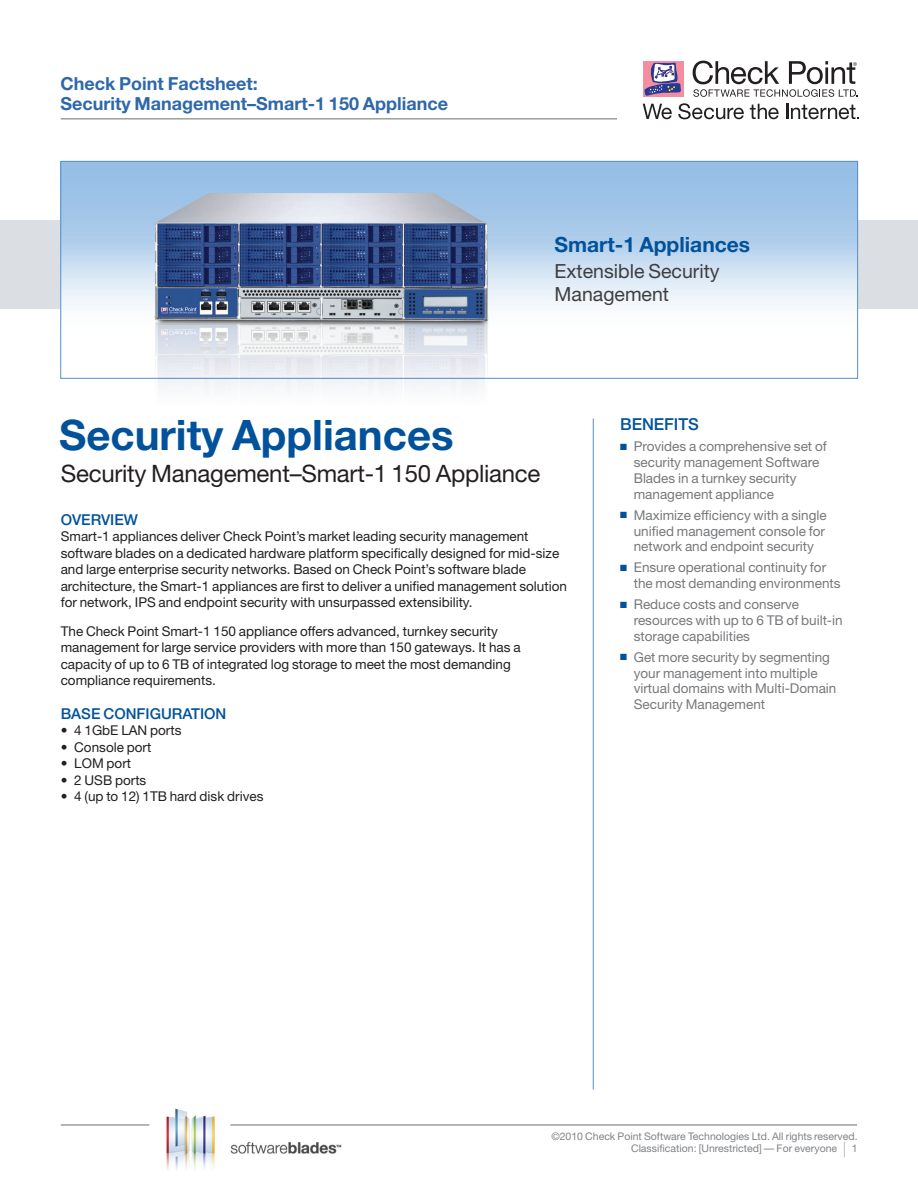
<style>
.page{position:relative;width:918px;height:1188px;background:#fff}
.page>*{position:absolute;margin:0;border:0;box-sizing:border-box;transform-origin:0 0}
.Main_Title{font:700 42px "Helvetica Neue";color:#01529a}
.Subtitle{font:24px "Helvetica Neue";letter-spacing:-.01em;color:#231f20}
.Body_bulleted{font:700 21px "Helvetica Neue";color:#01529a}
.Body_bulleted-2{font:19.5px/22.5px "Helvetica Neue";color:#3e3e3f}
.t1{font:700 18px/19.5px "Helvetica Neue";color:#2e68aa}
.Subheads_level_2{font:500 16.5px "Helvetica Neue";letter-spacing:-.005em;color:#01529a}
.Subhead_1{font:500 15px "Helvetica Neue";color:#01529a}
.Body_Copy{font:13.5px/16.5px "Helvetica Neue";color:#231f20}
.side_bar_bullets{font:13.5px/15.8px "Helvetica Neue";color:#76787b}
.Body_bulleted-3{font:13.5px "Helvetica Neue";color:#231f20}
.t2{font:10.5px/12px "Helvetica Neue";color:#808285;text-align:right}
.s1{color:#01529a}
.s2{font-size:21px}
</style>
<div class="page">
<hr style="left:61px;top:118px;width:556px;height:1px;background:#6c6d70">
<hr style="left:593px;top:418px;width:1px;height:672px;background:#5090cc">
<div style="left:0;top:220px;width:918px;height:89px;background:#dbdee2"></div>
<div style="left:643px;top:61px;width:41px;height:35px;background:#f48da0"></div>
<svg style="left:644px;top:63px;width:37px;height:33px"></svg>
<svg style="left:643px;top:104px;width:29px;height:15px"></svg>
<svg style="left:678px;top:103px;width:66px;height:16px"></svg>
<svg style="left:750px;top:104px;width:29px;height:15px"></svg>
<svg style="left:786px;top:104px;width:72px;height:15px"></svg>
<svg style="left:693px;top:61px;width:165px;height:36px"></svg>
<img style="left:166px;top:1108px;width:180px;height:62px">
<hr style="left:61px;top:1125px;width:88px;height:1px;background:#6c6d70">
<hr style="left:230px;top:1125px;width:627px;height:1px;background:#6c6d70">
<div style="left:61px;top:161px;width:797px;height:217px;background:linear-gradient(to bottom,#88b6e2,#fff)"></div>
<img style="left:154px;top:193px;width:335px;height:195px">
<p class="t1" style="left:61px;top:74px;width:389px">Check Point Factsheet:<br>Security Management–Smart-1 150 Appliance</p>
<p class="Body_bulleted" style="left:555px;top:232px;width:197px">Smart-1 Appliances</p>
<p class="Body_bulleted-2" style="left:555px;top:260px;width:167px">Extensible Security<br>Management</p>
<p class="Main_Title" style="left:59px;top:409px;width:396px">Security Appliances</p>
<p class="Subtitle" style="left:61px;top:460px;width:481px">Security Management–Smart-1 150 Appliance</p>
<p class="Subhead_1" style="left:61px;top:510px;width:79px">OVERVIEW</p>
<p class="Body_Copy" style="left:61px;top:528px;width:508px">Smart-1 appliances deliver Check Point’s market leading security management software blades on a dedicated hardware platform specifically designed for mid-size and large enterprise security networks. Based on Check Point’s software blade architecture, the Smart-1 appliances are first to deliver a unified management solution for network, IPS and endpoint security with unsurpassed extensibility.</p>
<p class="Body_Copy" style="left:61px;top:622px;width:461px">The Check Point Smart-1 150 appliance offers advanced, turnkey security management for large service providers with more than 150 gateways. It has a capacity of up to 6 TB of integrated log storage to meet the most demanding compliance requirements.</p>
<p class="Subhead_1" style="left:61px;top:705px;width:167px">BASE CONFIGURATION</p>
<p class="Body_bulleted-3" style="left:61px;top:723px;width:122px">• 4 1GbE LAN ports</p>
<p class="Body_bulleted-3" style="left:61px;top:739px;width:92px">• Console port</p>
<p class="Body_bulleted-3" style="left:61px;top:756px;width:72px">• LOM port</p>
<p class="Body_bulleted-3" style="left:61px;top:772px;width:87px">• 2 USB ports</p>
<p class="Body_bulleted-3" style="left:61px;top:789px;width:204px">• 4 (up to 12) 1TB hard disk drives</p>
<p class="Subheads_level_2" style="left:620px;top:415px;width:80px">BENEFITS</p>
<p class="side_bar_bullets" style="left:634px;top:438px;width:195px;text-indent:-14px"><span class="s1">■</span> Provides a comprehensive set of security management Software<br>Blades in a turnkey security management appliance</p>
<p class="side_bar_bullets" style="left:634px;top:507px;width:194px;text-indent:-14px"><span class="s1">■</span> Maximize efficiency with a single unified management console for network and endpoint security</p>
<p class="side_bar_bullets" style="left:634px;top:560px;width:208px;text-indent:-14px"><span class="s1">■</span> Ensure operational continuity for the most demanding environments</p>
<p class="side_bar_bullets" style="left:634px;top:596px;width:210px;text-indent:-14px"><span class="s1">■</span> Reduce costs and conserve resources with up to 6 TB of built-in storage capabilities</p>
<p class="side_bar_bullets" style="left:634px;top:649px;width:204px;text-indent:-14px"><span class="s1">■</span> Get more security by segmenting your management into multiple virtual domains with Multi-Domain<br>Security Management</p>
<p class="t2" style="left:551px;top:1130px;width:308px">©2010 Check Point Software Technologies Ltd. All rights reserved.<br>Classification: [Unrestricted] — For everyone <span class="s2">|</span> 1</p>
</div>
